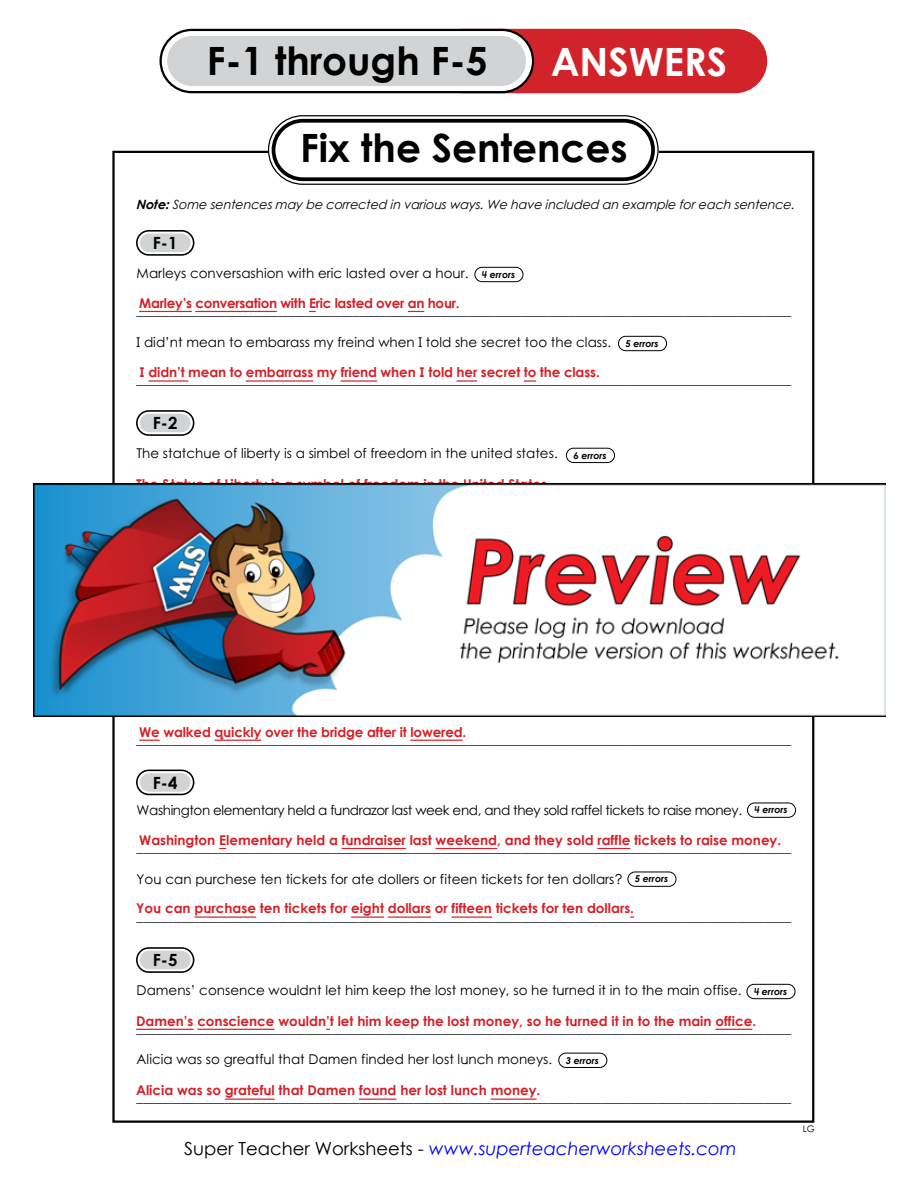
<style>
.page{position:relative;width:918px;height:1188px;background:#fff}
.page>*{position:absolute;margin:0;border:0;box-sizing:border-box;transform-origin:0 0}
.t1{font:700 39px "Century Gothic 2";color:#000}
.t2{font:700 39px "Century Gothic 2";color:#fff}
.t3{font:italic 18px "Century Gothic 2";color:#00f}
.t4{font:700 16.8px "Century Gothic 2";color:#000}
.t5{font:13.5px "Century STW4";color:#000}
.t6{font:700 13.5px "Century STW4";color:#d2232a}
.t7{font:13.5px "Century STW4";letter-spacing:-.03em;color:#000}
.t8{font:700 13.5px "Century STW4";letter-spacing:-.02em;color:#d2232a}
.t9{font:italic 12.75px "Century STW4";color:#000}
.t10{font:italic 700 9.45px "Century STW4";color:#000}
.t11{font:9px "Century STW4";color:#000}
.s1{font-weight:700}
.s2{font-style:normal;color:#000}
</style>
<div class="page">
<div style="left:618px;top:336px;width:49px;height:15px;border:1px solid #000;border-radius:7px"></div>
<hr style="left:139px;top:311px;width:53px;height:1px;background:#d2232a">
<hr style="left:195px;top:311px;width:82px;height:1px;background:#d2232a">
<svg style="left:408px;top:311px;width:16px;height:1px"></svg>
<hr style="left:149px;top:380px;width:39px;height:2px;background:#d2232a">
<hr style="left:246px;top:380px;width:67px;height:2px;background:#d2232a">
<hr style="left:341px;top:380px;width:36px;height:2px;background:#d2232a">
<hr style="left:457px;top:380px;width:20px;height:2px;background:#d2232a">
<svg style="left:524px;top:380px;width:12px;height:2px"></svg>
<svg style="left:139px;top:740px;width:21px;height:1px"></svg>
<hr style="left:215px;top:740px;width:46px;height:1px;background:#d2232a">
<hr style="left:410px;top:740px;width:53px;height:1px;background:#d2232a">
<hr style="left:342px;top:848px;width:64px;height:1px;background:#d2232a">
<hr style="left:436px;top:848px;width:61px;height:1px;background:#d2232a">
<hr style="left:597px;top:848px;width:33px;height:1px;background:#d2232a">
<hr style="left:195px;top:916px;width:61px;height:2px;background:#d2232a">
<hr style="left:351px;top:916px;width:33px;height:2px;background:#d2232a">
<hr style="left:388px;top:916px;width:43px;height:2px;background:#d2232a">
<hr style="left:452px;top:916px;width:40px;height:2px;background:#d2232a">
<div style="left:747px;top:803px;width:49px;height:15px;border:1px solid #000;border-radius:7px"></div>
<div style="left:627px;top:872px;width:50px;height:15px;border:1px solid #000;border-radius:7px"></div>
<div style="left:558px;top:1053px;width:49px;height:15px;border:1px solid #000;border-radius:7px"></div>
<hr style="left:136px;top:1029px;width:58px;height:1px;background:#d2232a">
<hr style="left:197px;top:1029px;width:78px;height:1px;background:#d2232a">
<hr style="left:715px;top:1029px;width:37px;height:1px;background:#d2232a">
<hr style="left:225px;top:1099px;width:50px;height:1px;background:#d2232a">
<hr style="left:359px;top:1099px;width:38px;height:1px;background:#d2232a">
<hr style="left:491px;top:1099px;width:46px;height:1px;background:#d2232a">
<div style="left:433px;top:30px;width:333px;height:62px;background:#d2232a;border-radius:31px"></div>
<div style="left:432px;top:29px;width:335px;height:64px;border:2px solid #d2232a;border-radius:31px"></div>
<div style="left:161px;top:30px;width:372px;height:62px;background:#fff;border-radius:31px"></div>
<div style="left:160px;top:29px;width:374px;height:64px;border:2px solid #000;border-radius:31px"></div>
<div style="left:167px;top:36px;width:359px;height:50px;background:#d1d3d4;border-radius:25px"></div>
<div style="left:268px;top:115px;width:391px;height:70px;border:8px solid #fff;border-radius:31px"></div>
<div style="left:272px;top:119px;width:383px;height:62px;background:#fff;border-radius:31px"></div>
<div style="left:268px;top:115px;width:391px;height:70px;border:1px solid #000;border-radius:34px"></div>
<div style="left:272px;top:119px;width:383px;height:62px;border:4px solid #000;border-radius:29px"></div>
<svg style="left:137px;top:231px;width:57px;height:24px"></svg>
<div style="left:136px;top:230px;width:58px;height:26px;border:2px solid #000;border-radius:12px"></div>
<div style="left:140px;top:234px;width:51px;height:18px;background:#d1d3d4;border-radius:9px"></div>
<svg style="left:137px;top:411px;width:57px;height:24px"></svg>
<div style="left:136px;top:410px;width:58px;height:26px;border:2px solid #000;border-radius:12px"></div>
<div style="left:140px;top:414px;width:51px;height:18px;background:#d1d3d4;border-radius:9px"></div>
<svg style="left:137px;top:770px;width:57px;height:24px"></svg>
<div style="left:136px;top:770px;width:58px;height:25px;border:2px solid #000;border-radius:12px"></div>
<div style="left:140px;top:773px;width:51px;height:19px;background:#d1d3d4;border-radius:9px"></div>
<svg style="left:137px;top:948px;width:57px;height:24px"></svg>
<div style="left:136px;top:947px;width:58px;height:26px;border:2px solid #000;border-radius:12px"></div>
<div style="left:140px;top:951px;width:51px;height:18px;background:#d1d3d4;border-radius:9px"></div>
<div style="left:474px;top:267px;width:50px;height:15px;border:1px solid #000;border-radius:7px"></div>
<div style="left:566px;top:448px;width:49px;height:15px;border:1px solid #000;border-radius:7px"></div>
<div style="left:746px;top:984px;width:50px;height:15px;border:1px solid #000;border-radius:7px"></div>
<img style="left:33px;top:484px;width:852px;height:232px">
<h1 class="t1" style="left:207px;top:31px;width:282px">F-1 through F-5</h1>
<h1 class="t2" style="left:551px;top:32px;width:178px">ANSWERS</h1>
<h1 class="t1" style="left:300px;top:119px;width:329px">Fix the Sentences</h1>
<p class="t9" style="left:137px;top:196px;width:662px"><span class="s1">Note:</span> Some sentences may be corrected in various ways. We have included an example for each sentence.</p>
<p class="t4" style="left:153px;top:230px;width:26px">F-1</p>
<p class="t5" style="left:137px;top:264px;width:333px">Marleys conversashion with eric lasted over a hour.</p>
<p class="t5" style="left:137px;top:301px;width:656px">_________________________________________________________________________________________________</p>
<p class="t5" style="left:137px;top:333px;width:476px">I did’nt mean to embarass my freind when I told she secret too the class.</p>
<p class="t5" style="left:137px;top:370px;width:656px">_________________________________________________________________________________________________</p>
<p class="t10" style="left:482px;top:267px;width:35px">4 errors</p>
<p class="t8" style="left:139px;top:293px;width:322px">Marley’s conversation with Eric lasted over an hour.</p>
<p class="t10" style="left:626px;top:336px;width:35px">5 errors</p>
<p class="t6" style="left:139px;top:362px;width:462px">I didn’t mean to embarrass my friend when I told her secret to the class.</p>
<p class="t4" style="left:153px;top:410px;width:26px">F-2</p>
<p class="t5" style="left:136px;top:444px;width:423px">The statchue of liberty is a simbel of freedom in the united states.</p>
<p class="t6" style="left:136px;top:473px;width:416px">The Statue of Liberty is a symbol of freedom in the United States.</p>
<p class="t10" style="left:573px;top:448px;width:35px">6 errors</p>
<p class="t6" style="left:139px;top:721px;width:329px">We walked quickly over the bridge after it lowered.</p>
<p class="t5" style="left:137px;top:729px;width:656px">_________________________________________________________________________________________________</p>
<p class="t4" style="left:153px;top:770px;width:26px">F-4</p>
<p class="t7" style="left:137px;top:800px;width:607px">Washington elementary held a fundrazor last week end, and they sold raffel tickets to raise money.</p>
<p class="t5" style="left:137px;top:838px;width:656px">_________________________________________________________________________________________________</p>
<p class="t5" style="left:137px;top:869px;width:487px">You can purchese ten tickets for ate dollers or fiteen tickets for ten dollars?</p>
<p class="t5" style="left:137px;top:907px;width:656px">_________________________________________________________________________________________________</p>
<p class="t10" style="left:755px;top:803px;width:35px">4 errors</p>
<p class="t6" style="left:139px;top:830px;width:644px">Washington Elementary held a fundraiser last weekend, and they sold raffle tickets to raise money.</p>
<p class="t10" style="left:635px;top:872px;width:35px">5 errors</p>
<p class="t6" style="left:136px;top:898px;width:499px">You can purchase ten tickets for eight dollars or fifteen tickets for ten dollars.</p>
<p class="t4" style="left:153px;top:947px;width:26px">F-5</p>
<p class="t5" style="left:137px;top:981px;width:606px">Damens’ consence wouldnt let him keep the lost money, so he turned it in to the main offise.</p>
<p class="t5" style="left:137px;top:1019px;width:656px">_________________________________________________________________________________________________</p>
<p class="t5" style="left:137px;top:1050px;width:417px">Alicia was so greatful that Damen finded her lost lunch moneys.</p>
<p class="t5" style="left:137px;top:1088px;width:656px">_________________________________________________________________________________________________</p>
<p class="t10" style="left:754px;top:984px;width:35px">4 errors</p>
<p class="t6" style="left:136px;top:1010px;width:622px">Damen’s conscience wouldn’t let him keep the lost money, so he turned it in to the main office.</p>
<p class="t10" style="left:566px;top:1053px;width:35px">3 errors</p>
<p class="t6" style="left:136px;top:1080px;width:406px">Alicia was so grateful that Damen found her lost lunch money.</p>
<h2 class="t3" style="left:184px;top:1136px;width:554px"><span class="s2">Super Teacher Worksheets -</span> www.superteacherworksheets.com</h2>
<p class="t11" style="left:803px;top:1123px;width:14px">LG</p>
</div>
